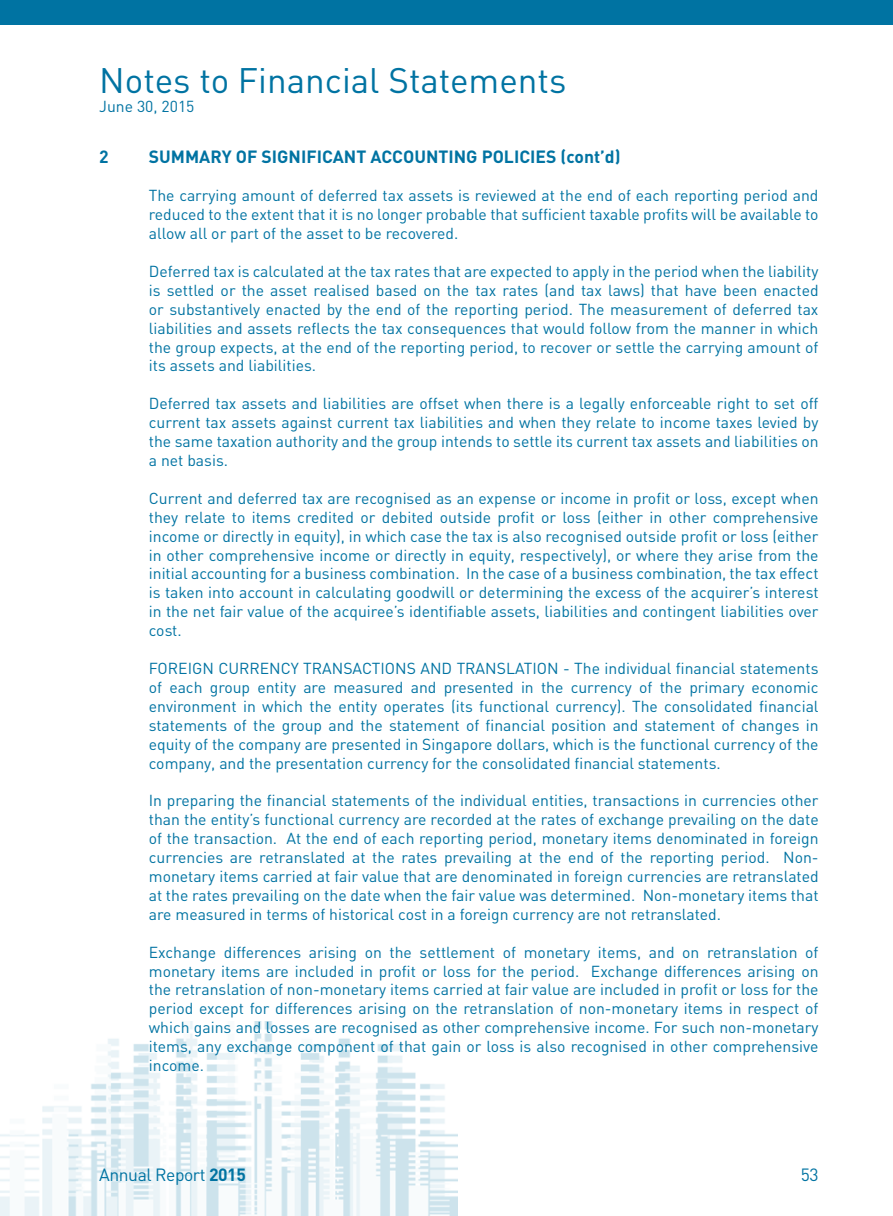
<style>
.page{position:relative;width:893px;height:1216px;background:#fff}
.page>*{position:absolute;margin:0;border:0;box-sizing:border-box;transform-origin:0 0}
.t1{font:35px "DIN";color:#0073a2}
.t2{font:700 17.5px "DIN";color:#0073a2}
.t3{font:17.5px "DIN";letter-spacing:-.025em;color:#0073a2}
.t4{font:15.75px/18.9px "DIN";color:#0073a2;text-align:justify}
.s1{font-weight:700}
</style>
<div class="page">
<img style="left:0;top:1021px;width:458px;height:194px">
<div style="left:0;top:0;width:893px;height:25px;background:#0073a2"></div>
<h1 class="t1" style="left:99px;top:58px;width:469px">Notes to Financial Statements</h1>
<p class="t4" style="left:99px;top:96px;width:97px">June 30, 2015</p>
<p class="t2" style="left:99px;top:146px;width:11px">2</p>
<p class="t2" style="left:149px;top:146px;width:473px">SUMMARY OF SIGNIFICANT ACCOUNTING POLICIES (cont’d)</p>
<p class="t4" style="left:149px;top:186px;width:671px">The carrying amount of deferred tax assets is reviewed at the end of each reporting period and reduced to the extent that it is no longer probable that sufficient taxable profits will be available to allow all or part of the asset to be recovered.</p>
<p class="t4" style="left:149px;top:261px;width:671px">Deferred tax is calculated at the tax rates that are expected to apply in the period when the liability is settled or the asset realised based on the tax rates (and tax laws) that have been enacted or substantively enacted by the end of the reporting period. The measurement of deferred tax liabilities and assets reflects the tax consequences that would follow from the manner in which the group expects, at the end of the reporting period, to recover or settle the carrying amount of its assets and liabilities.</p>
<p class="t4" style="left:149px;top:394px;width:671px">Deferred tax assets and liabilities are offset when there is a legally enforceable right to set off current tax assets against current tax liabilities and when they relate to income taxes levied by the same taxation authority and the group intends to settle its current tax assets and liabilities on a net basis.</p>
<p class="t4" style="left:149px;top:488px;width:671px">Current and deferred tax are recognised as an expense or income in profit or loss, except when they relate to items credited or debited outside profit or loss (either in other comprehensive income or directly in equity), in which case the tax is also recognised outside profit or loss (either in other comprehensive income or directly in equity, respectively), or where they arise from the initial accounting for a business combination. In the case of a business combination, the tax effect is taken into account in calculating goodwill or determining the excess of the acquirer’s interest in the net fair value of the acquiree’s identifiable assets, liabilities and contingent liabilities over cost.</p>
<p class="t4" style="left:149px;top:658px;width:671px">FOREIGN CURRENCY TRANSACTIONS AND TRANSLATION - The individual financial statements of each group entity are measured and presented in the currency of the primary economic environment in which the entity operates (its functional currency). The consolidated financial statements of the group and the statement of financial position and statement of changes in equity of the company are presented in Singapore dollars, which is the functional currency of the company, and the presentation currency for the consolidated financial statements.</p>
<p class="t4" style="left:149px;top:791px;width:671px">In preparing the financial statements of the individual entities, transactions in currencies other than the entity’s functional currency are recorded at the rates of exchange prevailing on the date of the transaction. At the end of each reporting period, monetary items denominated in foreign currencies are retranslated at the rates prevailing at the end of the reporting period. Non&shy;monetary items carried at fair value that are denominated in foreign currencies are retranslated at the rates prevailing on the date when the fair value was determined. Non-monetary items that are measured in terms of historical cost in a foreign currency are not retranslated.</p>
<p class="t4" style="left:149px;top:942px;width:671px">Exchange differences arising on the settlement of monetary items, and on retranslation of monetary items are included in profit or loss for the period. Exchange differences arising on the retranslation of non-monetary items carried at fair value are included in profit or loss for the period except for differences arising on the retranslation of non-monetary items in respect of which gains and losses are recognised as other comprehensive income. For such non-monetary items, any exchange component of that gain or loss is also recognised in other comprehensive income.</p>
<p class="t3" style="left:99px;top:1163px;width:148px">Annual Report <span class="s1">2015</span></p>
<p class="t3" style="left:801px;top:1163px;width:19px">53</p>
</div>
